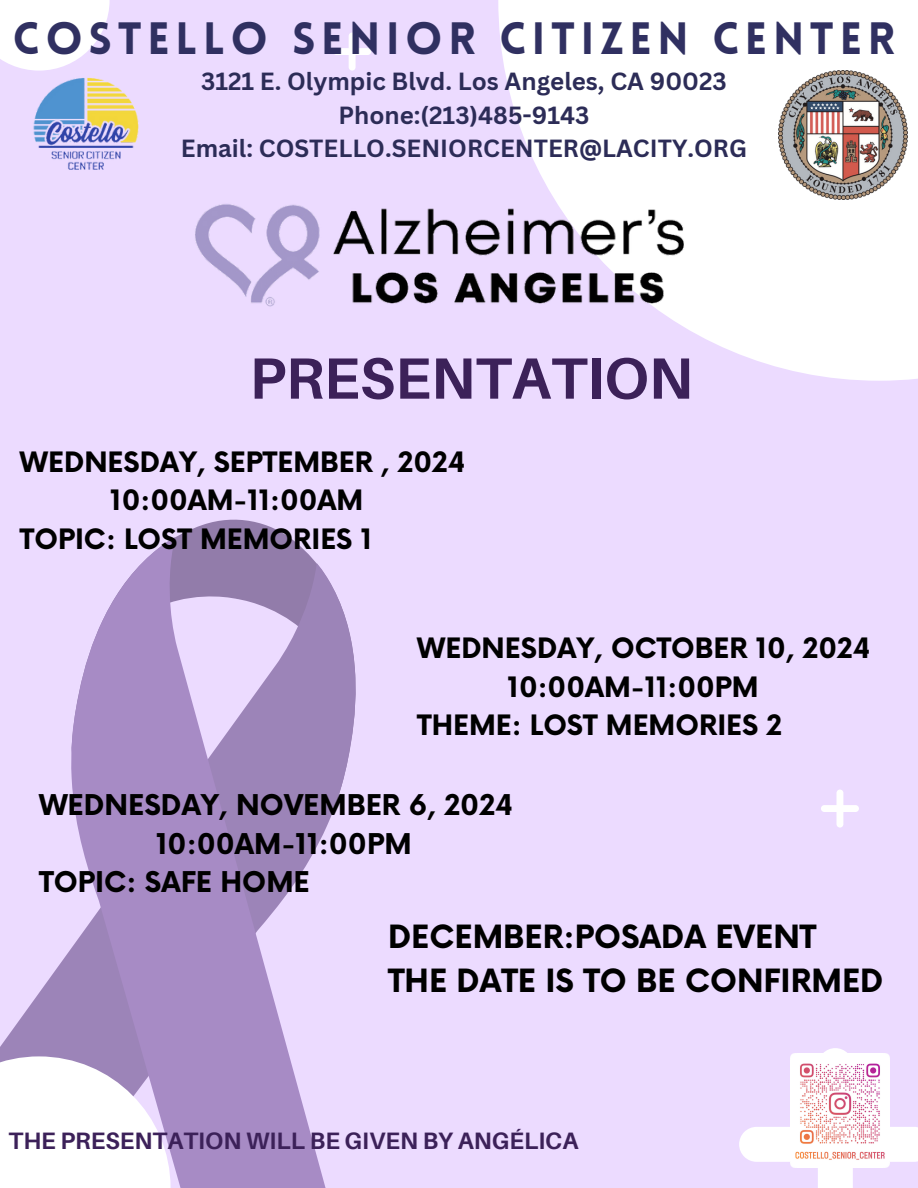
<style>
.page{position:relative;width:918px;height:1188px;background:#ecdbff}
.page>*{position:absolute;margin:0;border:0;box-sizing:border-box;transform-origin:0 0}
.t1{font:700 58.2px "Aileron";color:#3c2159}
.t2{font:900 44.4px "Lovelo";letter-spacing:.13em;color:#303061}
.t3{font:700 31.2px/43.7px "Now";color:#000}
.t4{font:700 27.9px "Now";color:#000}
.t5{font:700 27.45px "Now";color:#000}
.t6{font:700 24.15px "Canva Sans";color:#2c2c57}
.t7{font:700 23.7px "Aileron";color:#3c2159}
</style>
<div class="page">
<svg style="left:176px;top:519px;width:113px;height:18px;fill:#927caa"></svg>
<svg style="left:0;top:950px;width:70px;height:106px;fill:#9c84b8"></svg>
<svg style="left:70px;top:537px;width:286px;height:651px;fill:#a78bc5"></svg>
<div style="left:498px;top:0;width:420px;height:381px;background:#fff"></div>
<svg style="left:0;top:1056px;width:171px;height:132px;background:#f1edf6"></svg>
<svg style="left:0;top:0;width:110px;height:71px;fill:#fff"></svg>
<svg style="left:333px;top:33px;width:38px;height:38px"></svg>
<svg style="left:821px;top:790px;width:38px;height:38px"></svg>
<svg style="left:739px;top:1048px;width:179px;height:140px"></svg>
<img style="left:195px;top:164px;width:513px;height:179px">
<img style="left:33px;top:77px;width:106px;height:93px">
<img style="left:778px;top:71px;width:130px;height:129px">
<img style="left:790px;top:1053px;width:99px;height:114px">
<p class="t2" style="left:13px;top:21px;width:883px">COSTELLO SENIOR CITIZEN CENTER</p>
<p class="t6" style="left:201px;top:64px;width:527px">3121 E. Olympic Blvd. Los Angeles, CA 90023</p>
<p class="t6" style="left:338px;top:98px;width:252px">Phone:(213)485-9143</p>
<p class="t6" style="left:181px;top:132px;width:568px">Email: COSTELLO.SENIORCENTER@LACITY.ORG</p>
<h1 class="t1" style="left:249px;top:342px;width:445px">PRESENTATION</h1>
<h4 class="t5" style="left:20px;top:448px;width:447px">WEDNESDAY, SEPTEMBER , 2024</h4>
<h4 class="t5" style="left:110px;top:486px;width:255px">10:00AM-11:00AM</h4>
<h4 class="t5" style="left:20px;top:524px;width:354px">TOPIC: LOST MEMORIES 1</h4>
<p class="t5" style="left:417px;top:634px;width:455px">WEDNESDAY, OCTOBER 10, 2024</p>
<p class="t5" style="left:508px;top:672px;width:253px">10:00AM-11:00PM</p>
<p class="t5" style="left:417px;top:710px;width:366px">THEME: LOST MEMORIES 2</p>
<h4 class="t4" style="left:39px;top:790px;width:476px">WEDNESDAY, NOVEMBER 6, 2024</h4>
<h4 class="t4" style="left:156px;top:828px;width:257px">10:00AM-11:00PM</h4>
<h4 class="t4" style="left:39px;top:867px;width:272px">TOPIC: SAFE HOME</h4>
<p class="t3" style="left:388px;top:917px;width:497px">DECEMBER:POSADA EVENT<br>THE DATE IS TO BE CONFIRMED</p>
<h4 class="t7" style="left:9px;top:1126px;width:571px">THE PRESENTATION WILL BE GIVEN BY ANGÉLICA</h4>
</div>
